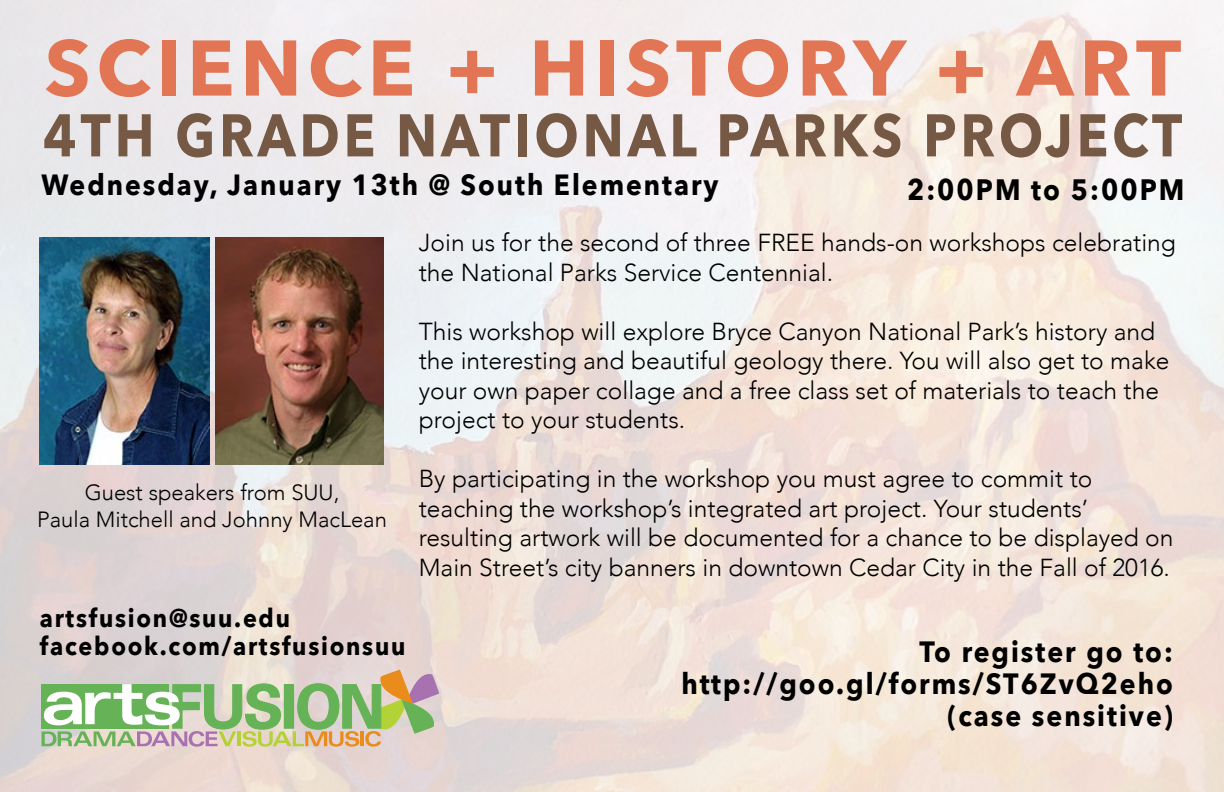
<style>
.page{position:relative;width:1224px;height:792px;background:#fff}
.page>*{position:absolute;margin:0;border:0;box-sizing:border-box;transform-origin:0 0}
.t1{font:700 78px "Avenir Next";letter-spacing:.075em;color:#e27553}
.t2{font:700 59.6px "Avenir Next";letter-spacing:.075em;color:#765944;scale:.87 1}
.t3{font:700 29.4px "Avenir Next";letter-spacing:.075em;color:#000;scale:.91 1}
.t4{font:700 29.2px/32px "Avenir Next";letter-spacing:.075em;color:#000;text-align:right;scale:.91 1}
.t5{font:700 25.6px/28px "Avenir Next";letter-spacing:.075em;color:#000;scale:.91 1}
.t6{font:300 24.6px/29.4px "Avenir";color:#000}
.t7{font:300 22px/26.4px "Avenir";color:#000;text-align:center}
</style>
<div class="page">
<img style="left:0;top:0;width:1224px;height:792px">
<img style="left:39px;top:238px;width:170px;height:227px">
<img style="left:216px;top:238px;width:168px;height:227px">
<svg style="left:41px;top:670px;width:398px;height:77px"></svg>
<h1 class="t1" style="left:45px;top:1px;width:1138px">SCIENCE + HISTORY + ART</h1>
<h2 class="t2" style="left:43px;top:84px;width:1311px">4TH GRADE NATIONAL PARKS PROJECT</h2>
<p class="t4" style="left:41px;top:168px;width:746px">Wednesday, January 13th @ South Elementary</p>
<p class="t3" style="left:907px;top:164px;width:306px">2:00PM to 5:00PM</p>
<p class="t6" style="left:419px;top:228px;width:759px">Join us for the second of three FREE hands-on workshops celebrating the National Parks Service Centennial.</p>
<p class="t6" style="left:419px;top:317px;width:752px">This workshop will explore Bryce Canyon National Park’s history and the interesting and beautiful geology there. You will also get to make your own paper collage and a free class set of materials to teach the project to your students.</p>
<p class="t6" style="left:419px;top:464px;width:756px">By participating in the workshop you must agree to commit to teaching the workshop’s integrated art project. Your students’ resulting artwork will be documented for a chance to be displayed on Main Street’s city banners in downtown Cedar City in the Fall of 2016.</p>
<p class="t5" style="left:40px;top:604px;width:403px">artsfusion@suu.edu facebook.com/artsfusionsuu</p>
<p class="t7" style="left:37px;top:480px;width:351px">Guest speakers from SUU,<br>Paula Mitchell and Johnny MacLean</p>
<p class="t4" style="left:682px;top:636px;width:542px">To register go to: http://goo.gl/forms/ST6ZvQ2eho (case sensitive)</p>
</div>
